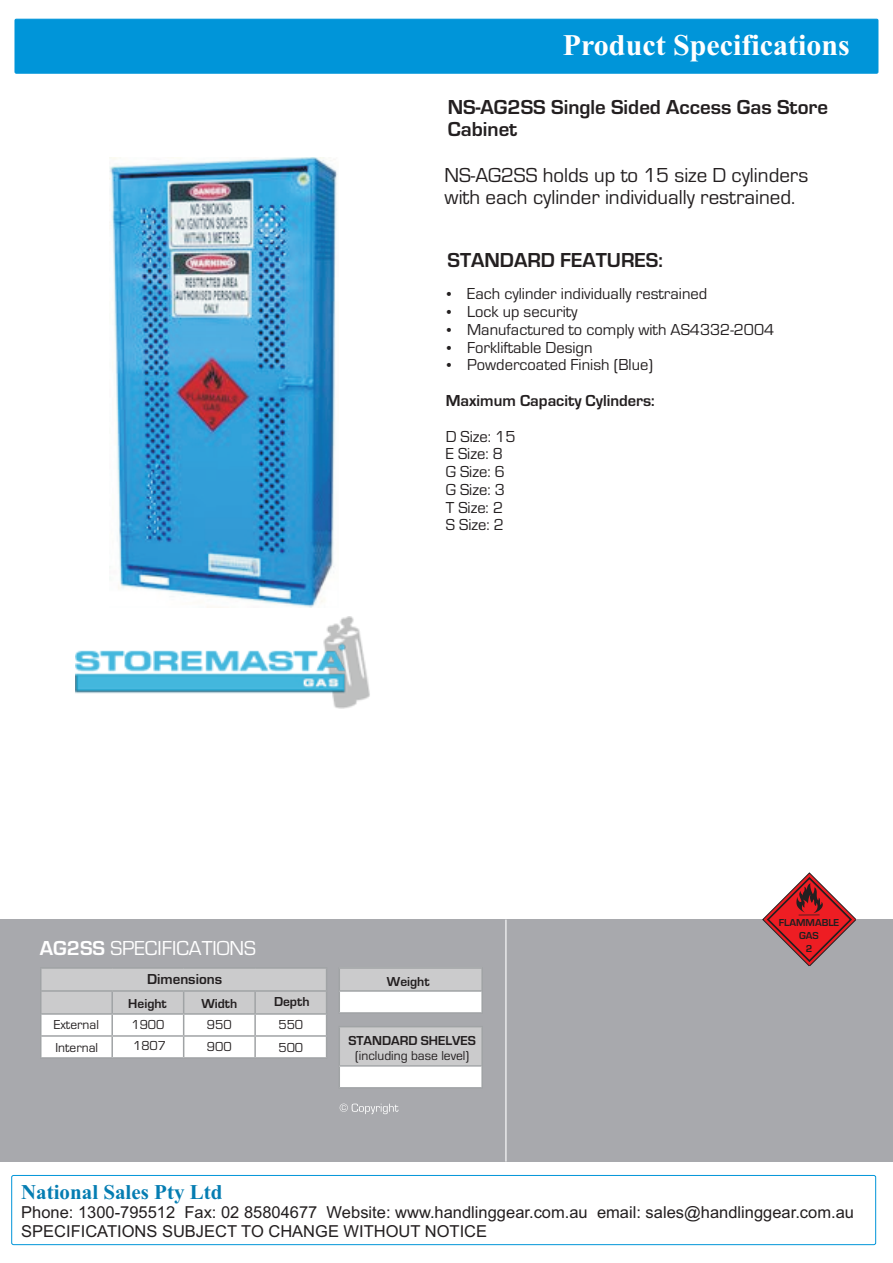
<style>
.page{position:relative;width:893px;height:1263px;background:#fff}
.page>*{position:absolute;margin:0;border:0;box-sizing:border-box;transform-origin:0 0}
.t1{font:700 30px "Times New Roman";color:#fff}
.t2{font:21px/22.6px "Eurostile";color:#231f20}
.t3{font:700 21px/22.6px "Eurostile";color:#231f20}
.t4{font:700 21px "Times New Roman";color:#057db2}
.t5{font:21px "Eurostile";color:#fff}
.t6{font:16.5px/17.7px "Eurostile";color:#231f20}
.t7{font:16.5px/18.5px "Arial";color:#231f20}
.t8{font:700 16.5px "Eurostile";color:#231f20}
.t9{font:700 15px "Eurostile";color:#231f20}
.t10{font:13.5px/22.5px "Eurostile";color:#231f20}
.t11{font:700 13.5px "Eurostile";color:#231f20}
.t12{font:700 10.5px/13px "Eurostile";color:#231f20;text-align:center}
.s1{font-weight:700}
</style>
<div class="page">
<div style="left:15px;top:19px;width:863px;height:54px;background:#0095d9;border:1px solid #0095d9"></div>
<div style="left:11px;top:1175px;width:865px;height:70px;border:1px solid #0095d9;border-radius:2px"></div>
<div style="left:0;top:919px;width:893px;height:242px;background:#a8a9ad"></div>
<svg style="left:340px;top:1103px;width:58px;height:11px"></svg>
<hr style="left:40px;top:969px;width:2px;height:21px;background:#a0a3a5">
<hr style="left:40px;top:967px;width:72px;height:2px;background:#a0a3a5">
<hr style="left:112px;top:967px;width:72px;height:2px;background:#a0a3a5">
<hr style="left:184px;top:967px;width:71px;height:2px;background:#a0a3a5">
<hr style="left:255px;top:967px;width:72px;height:2px;background:#a0a3a5">
<hr style="left:40px;top:992px;width:2px;height:21px;background:#a0a3a5">
<hr style="left:40px;top:990px;width:72px;height:2px;background:#a0a3a5">
<hr style="left:40px;top:1015px;width:2px;height:20px;background:#a0a3a5">
<hr style="left:40px;top:1013px;width:72px;height:2px;background:#a0a3a5">
<hr style="left:40px;top:1037px;width:2px;height:20px;background:#a0a3a5">
<hr style="left:40px;top:1035px;width:72px;height:2px;background:#a0a3a5">
<hr style="left:40px;top:1057px;width:72px;height:2px;background:#a0a3a5">
<svg style="left:41px;top:968px;width:285px;height:90px;background:#dfdfe0"></svg>
<hr style="left:112px;top:1057px;width:72px;height:2px;background:#a0a3a5">
<hr style="left:184px;top:1057px;width:71px;height:2px;background:#a0a3a5">
<hr style="left:255px;top:1057px;width:72px;height:2px;background:#a0a3a5">
<div style="left:339px;top:1027px;width:143px;height:39px;background:#cbcbcc"></div>
<div style="left:339px;top:1066px;width:143px;height:22px;background:#fff"></div>
<hr style="left:338px;top:1027px;width:2px;height:38px;background:#a0a3a5">
<hr style="left:338px;top:1026px;width:145px;height:1px;background:#a0a3a5">
<hr style="left:481px;top:1027px;width:2px;height:38px;background:#a0a3a5">
<hr style="left:338px;top:1066px;width:2px;height:21px;background:#a0a3a5">
<hr style="left:338px;top:1065px;width:145px;height:1px;background:#a0a3a5">
<hr style="left:481px;top:1066px;width:2px;height:21px;background:#a0a3a5">
<hr style="left:338px;top:1087px;width:145px;height:1px;background:#a0a3a5">
<div style="left:339px;top:968px;width:143px;height:23px;background:#cbcbcc"></div>
<div style="left:339px;top:991px;width:143px;height:22px;background:#fff"></div>
<hr style="left:338px;top:969px;width:2px;height:21px;background:#a0a3a5">
<hr style="left:338px;top:967px;width:145px;height:2px;background:#a0a3a5">
<hr style="left:481px;top:969px;width:2px;height:21px;background:#a0a3a5">
<hr style="left:338px;top:992px;width:2px;height:20px;background:#a0a3a5">
<hr style="left:338px;top:990px;width:145px;height:2px;background:#a0a3a5">
<hr style="left:481px;top:992px;width:2px;height:20px;background:#a0a3a5">
<hr style="left:338px;top:1012px;width:145px;height:2px;background:#a0a3a5">
<svg style="left:505px;top:919px;width:2px;height:243px"></svg>
<svg style="left:762px;top:872px;width:94px;height:94px"></svg>
<img style="left:76px;top:617px;width:294px;height:91px">
<img style="left:109px;top:158px;width:229px;height:450px">
<h1 class="t1" style="left:563px;top:35px;width:288px">Product Specifications</h1>
<p class="t3" style="left:448px;top:97px;width:382px">NS-AG2SS Single Sided Access Gas Store<br>Cabinet</p>
<p class="t2" style="left:445px;top:165px;width:365px">NS-AG2SS holds up to 15 size D cylinders with each cylinder individually restrained.</p>
<p class="t3" style="left:447px;top:251px;width:217px">STANDARD FEATURES:</p>
<p class="t6" style="left:467px;top:287px;width:309px">Each cylinder individually restrained<br>Lock up security<br>Manufactured to comply with AS4332-2004<br>Forkliftable Design<br>Powdercoated Finish (Blue)</p>
<p class="t8" style="left:446px;top:395px;width:210px">Maximum Capacity Cylinders:</p>
<p class="t6" style="left:446px;top:429px;width:71px">D Size: 15<br>E Size: 8<br>G Size: 6<br>G Size: 3<br>T Size: 2<br>S Size: 2</p>
<p class="t5" style="left:40px;top:941px;width:218px"><span class="s1">AG2SS</span> SPECIFICATIONS</p>
<p class="t9" style="left:147px;top:974px;width:77px">Dimensions</p>
<p class="t10" style="left:54px;top:1015px;width:47px">External<br>Internal</p>
<p class="t11" style="left:128px;top:999px;width:40px">Height</p>
<p class="t11" style="left:201px;top:999px;width:37px">Width</p>
<p class="t11" style="left:274px;top:997px;width:37px">Depth</p>
<p class="t10" style="left:131px;top:1015px;width:35px">1900</p>
<p class="t10" style="left:207px;top:1015px;width:26px">950</p>
<p class="t10" style="left:278px;top:1015px;width:26px">550</p>
<p class="t10" style="left:133px;top:1036px;width:35px">1807</p>
<p class="t10" style="left:207px;top:1037px;width:26px">900</p>
<p class="t10" style="left:278px;top:1037px;width:26px">500</p>
<p class="t11" style="left:387px;top:977px;width:44px">Weight</p>
<p class="t11" style="left:348px;top:1036px;width:129px">STANDARD SHELVES</p>
<p class="t10" style="left:355px;top:1045px;width:116px">(including base level)</p>
<p class="t12" style="left:779px;top:917px;width:62px">FLAMMABLE<br>GAS<br>2</p>
<p class="t4" style="left:21px;top:1184px;width:203px">National Sales Pty Ltd</p>
<p class="t7" style="left:21px;top:1205px;width:834px">Phone: 1300-795512 Fax: 02 85804677 Website: www.handlinggear.com.au email: sales@handlinggear.com.au<br>SPECIFICATIONS SUBJECT TO CHANGE WITHOUT NOTICE</p>
</div>
